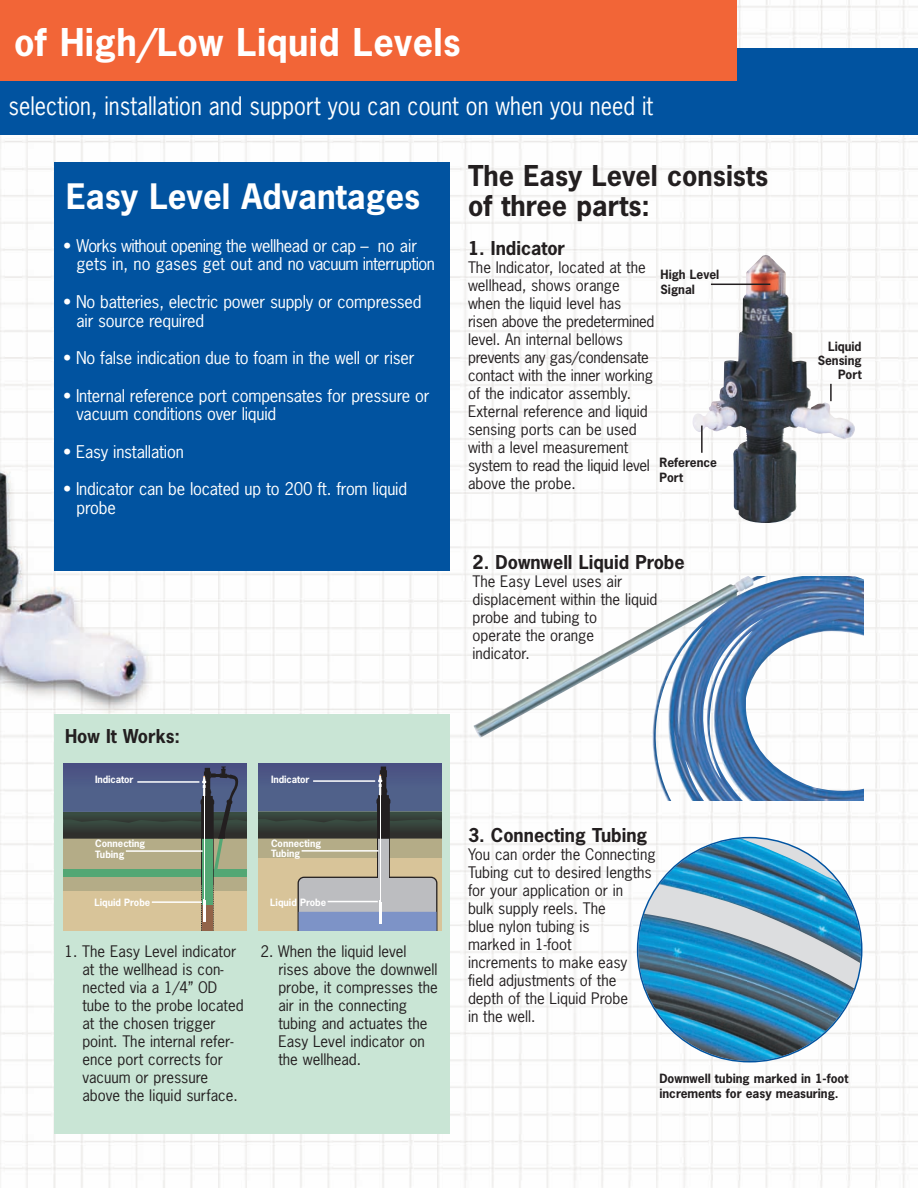
<style>
.page{position:relative;width:918px;height:1188px;background:#fff}
.page>*{position:absolute;margin:0;border:0;box-sizing:border-box;transform-origin:0 0}
.t1{font:700 36px "News Gothic";letter-spacing:.01em;color:#fff}
.t2{font:700 33px "News Gothic";color:#fff}
.t3{font:700 27px/30px "News Gothic";color:#231f20}
.t4{font:24px "News Gothic";color:#fff;scale:.92 1}
.t5{font:700 18px "News Gothic";color:#231f20}
.t6{font:16.5px/18.8px "News Gothic";letter-spacing:-.01em;color:#fff}
.t7{font:16.5px/18.8px "News Gothic";letter-spacing:-.035em;color:#fff}
.t8{font:15px/18px "News Gothic";color:#231f20}
.t9{font:700 12px/14.4px "News Gothic";color:#231f20}
.t10{font:700 9.45px/10.6px "News Gothic";color:#fff}
</style>
<div class="page">
<img style="left:0;top:0;width:918px;height:1188px">
<div style="left:0;top:49px;width:918px;height:86px;background:#0153a0"></div>
<div style="left:0;top:0;width:736px;height:81px;background:#f26537"></div>
<img style="left:692px;top:253px;width:164px;height:270px">
<hr style="left:711px;top:284px;width:59px;height:1px;background:#231f20">
<svg style="left:830px;top:384px;width:2px;height:17px"></svg>
<img style="left:474px;top:576px;width:390px;height:224px">
<svg style="left:637px;top:837px;width:225px;height:225px"></svg>
<hr style="left:701px;top:426px;width:2px;height:27px;background:#231f20">
<div style="left:54px;top:714px;width:396px;height:420px;background:#c9e5d5"></div>
<svg style="left:63px;top:764px;width:184px;height:167px;background:#81857a"></svg>
<hr style="left:203px;top:901px;width:2px;height:21px;background:#fff">
<hr style="left:137px;top:781px;width:62px;height:2px;background:#fff">
<hr style="left:126px;top:850px;width:77px;height:2px;background:#fff">
<hr style="left:152px;top:901px;width:50px;height:2px;background:#fff">
<svg style="left:258px;top:764px;width:184px;height:167px;background:#83868a"></svg>
<hr style="left:379px;top:902px;width:2px;height:21px;background:#fff">
<hr style="left:313px;top:780px;width:62px;height:2px;background:#fff">
<hr style="left:302px;top:850px;width:76px;height:2px;background:#fff">
<hr style="left:328px;top:901px;width:50px;height:1px;background:#fff">
<div style="left:54px;top:162px;width:396px;height:409px;background:#0153a0"></div>
<h1 class="t1" style="left:14px;top:23px;width:448px">of High/Low Liquid Levels</h1>
<h3 class="t4" style="left:9px;top:93px;width:702px">selection, installation and support you can count on when you need it</h3>
<h2 class="t2" style="left:66px;top:178px;width:356px">Easy Level Advantages</h2>
<p class="t7" style="left:76px;top:237px;width:360px;text-indent:-13px">• Works without opening the wellhead or cap – no air gets in, no gases get out and no vacuum interruption</p>
<p class="t6" style="left:76px;top:293px;width:347px;text-indent:-13px">• No batteries, electric power supply or compressed air source required</p>
<p class="t6" style="left:63px;top:349px;width:353px">• No false indication due to foam in the well or riser</p>
<p class="t6" style="left:76px;top:387px;width:355px;text-indent:-13px">• Internal reference port compensates for pressure or vacuum conditions over liquid</p>
<p class="t6" style="left:63px;top:443px;width:122px">• Easy installation</p>
<p class="t6" style="left:76px;top:480px;width:332px;text-indent:-13px">• Indicator can be located up to 200 ft. from liquid probe</p>
<p class="t5" style="left:65px;top:726px;width:116px">How It Works:</p>
<p class="t10" style="left:95px;top:775px;width:40px">Indicator</p>
<p class="t10" style="left:271px;top:774px;width:40px">Indicator</p>
<h3 class="t3" style="left:468px;top:161px;width:302px">The Easy Level consists of three parts:</h3>
<p class="t5" style="left:468px;top:239px;width:99px">1. Indicator</p>
<p class="t8" style="left:468px;top:259px;width:188px">The Indicator, located at the wellhead, shows orange when the liquid level has risen above the predetermined level. An internal bellows prevents any gas/condensate contact with the inner working of the indicator assembly.<br>External reference and liquid sensing ports can be used with a level measurement system to read the liquid level above the probe.</p>
<p class="t9" style="left:661px;top:268px;width:60px">High Level<br>Signal</p>
<p class="t9" style="left:660px;top:456px;width:59px">Reference<br>Port</p>
<p class="t5" style="left:472px;top:552px;width:214px">2. Downwell Liquid Probe</p>
<p class="t8" style="left:472px;top:572px;width:186px">The Easy Level uses air displacement within the liquid probe and tubing to<br>operate the orange<br>indicator.</p>
<p class="t9" style="left:818px;top:339px;width:45px;text-align:right">Liquid<br>Sensing<br>Port</p>
<p class="t10" style="left:95px;top:839px;width:52px">Connecting<br>Tubing</p>
<p class="t10" style="left:94px;top:898px;width:57px">Liquid Probe</p>
<p class="t8" style="left:82px;top:942px;width:163px;text-indent:-18px">1. The Easy Level indicator at the wellhead is con&shy;nected via a 1/4” OD tube to the probe located at the chosen trigger point. The internal refer&shy;ence port corrects for vacuum or pressure above the liquid surface.</p>
<p class="t10" style="left:271px;top:838px;width:52px">Connecting<br>Tubing</p>
<p class="t10" style="left:270px;top:897px;width:57px">Liquid Probe</p>
<p class="t8" style="left:278px;top:943px;width:161px;text-indent:-18px">2. When the liquid level rises above the downwell probe, it compresses the air in the connecting tubing and actuates the<br>Easy Level indicator on the wellhead.</p>
<p class="t5" style="left:468px;top:825px;width:181px">3. Connecting Tubing</p>
<p class="t8" style="left:468px;top:846px;width:189px">You can order the Connecting<br>Tubing cut to desired lengths for your application or in<br>bulk supply reels. The<br>blue nylon tubing is<br>marked in 1-foot<br>increments to make easy field adjustments of the<br>depth of the Liquid Probe<br>in the well.</p>
<p class="t9" style="left:659px;top:1072px;width:190px">Downwell tubing marked in 1-foot increments for easy measuring.</p>
</div>
